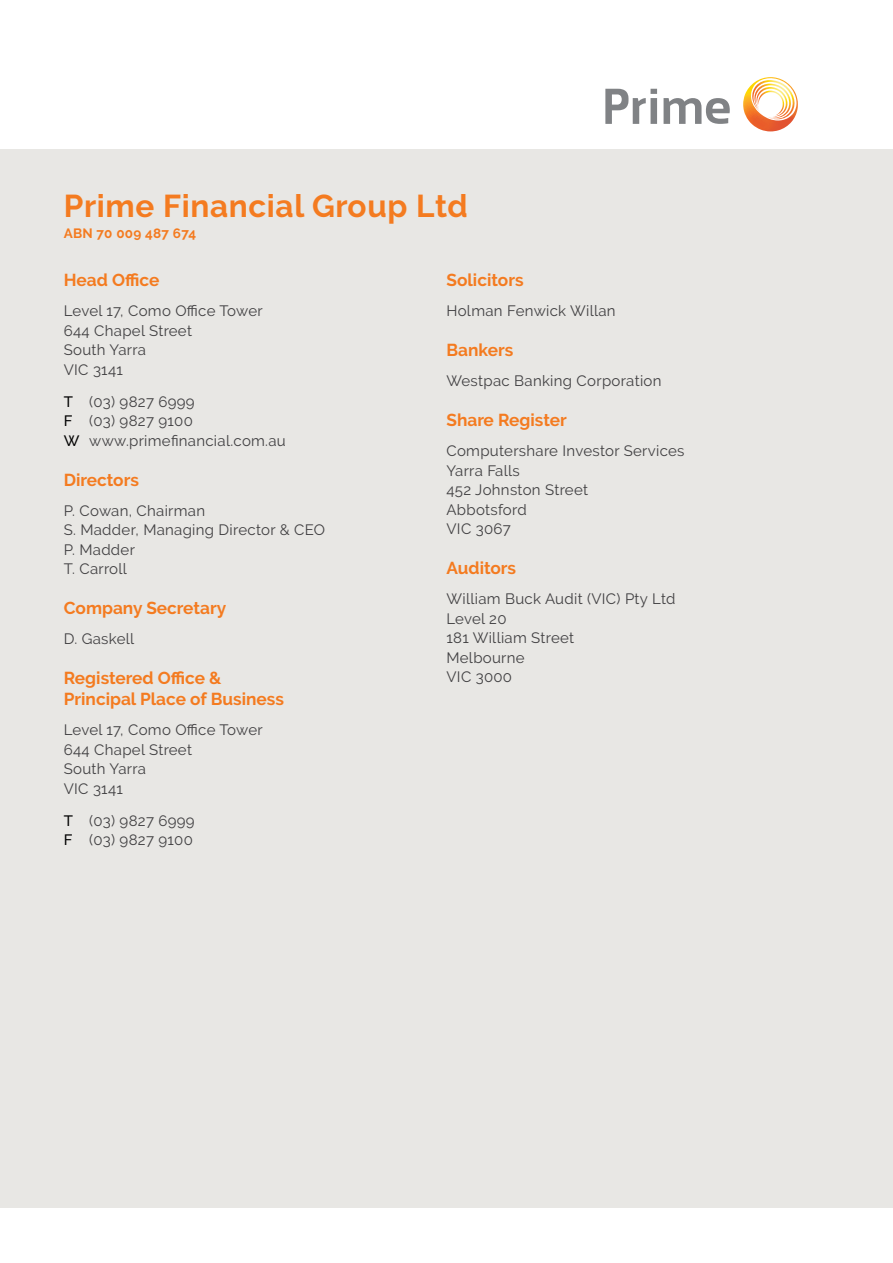
<style>
.page{position:relative;width:893px;height:1263px;background:#fff}
.page>*{position:absolute;margin:0;border:0;box-sizing:border-box;transform-origin:0 0}
.t1{font:700 31.5px "Raleway";letter-spacing:.02em;color:#f47b20}
.t2{font:700 17.25px/20.7px "Raleway";color:#f47b20}
.t3{font:15px/19.5px "Raleway";letter-spacing:.02em;color:#414042}
.t4{font:700 13.5px "Raleway";letter-spacing:.02em;color:#f47b20}
.s1{font-weight:500;color:#000}
</style>
<div class="page">
<svg style="left:743px;top:77px;width:55px;height:54px"></svg>
<svg style="left:605px;top:89px;width:52px;height:35px"></svg>
<svg style="left:664px;top:98px;width:66px;height:26px"></svg>
<div style="left:0;top:149px;width:893px;height:1059px;background:#e8e7e4"></div>
<h1 class="t1" style="left:64px;top:188px;width:406px">Prime Financial Group Ltd</h1>
<p class="t4" style="left:64px;top:225px;width:134px">ABN 70 009 487 674</p>
<p class="t2" style="left:64px;top:270px;width:97px">Head Office</p>
<p class="t3" style="left:64px;top:301px;width:200px">Level 17, Como Office Tower<br>644 Chapel Street<br>South Yarra<br>VIC 3141</p>
<p class="t3" style="left:64px;top:392px;width:224px"><span class="s1">T</span> (03) 9827 6999<br><span class="s1">F</span> (03) 9827 9100<br><span class="s1">W</span> www.primefinancial.com.au</p>
<p class="t2" style="left:64px;top:469px;width:77px">Directors</p>
<p class="t3" style="left:64px;top:501px;width:263px">P. Cowan, Chairman<br>S. Madder, Managing Director &amp; CEO<br>P. Madder<br>T. Carroll</p>
<p class="t2" style="left:64px;top:598px;width:164px">Company Secretary</p>
<p class="t3" style="left:64px;top:629px;width:72px">D. Gaskell</p>
<p class="t2" style="left:64px;top:668px;width:222px">Registered Office &amp;<br>Principal Place of Business</p>
<p class="t3" style="left:64px;top:720px;width:200px">Level 17, Como Office Tower<br>644 Chapel Street<br>South Yarra<br>VIC 3141</p>
<p class="t3" style="left:64px;top:811px;width:132px"><span class="s1">T</span> (03) 9827 6999<br><span class="s1">F</span> (03) 9827 9100</p>
<p class="t2" style="left:446px;top:270px;width:79px">Solicitors</p>
<p class="t3" style="left:446px;top:301px;width:171px">Holman Fenwick Willan</p>
<p class="t2" style="left:446px;top:340px;width:68px">Bankers</p>
<p class="t3" style="left:446px;top:371px;width:217px">Westpac Banking Corporation</p>
<p class="t2" style="left:446px;top:410px;width:122px">Share Register</p>
<p class="t3" style="left:446px;top:441px;width:240px">Computershare Investor Services<br>Yarra Falls<br>452 Johnston Street<br>Abbotsford<br>VIC 3067</p>
<p class="t2" style="left:446px;top:558px;width:71px">Auditors</p>
<p class="t3" style="left:446px;top:589px;width:231px">William Buck Audit (VIC) Pty Ltd<br>Level 20<br>181 William Street<br>Melbourne<br>VIC 3000</p>
</div>
